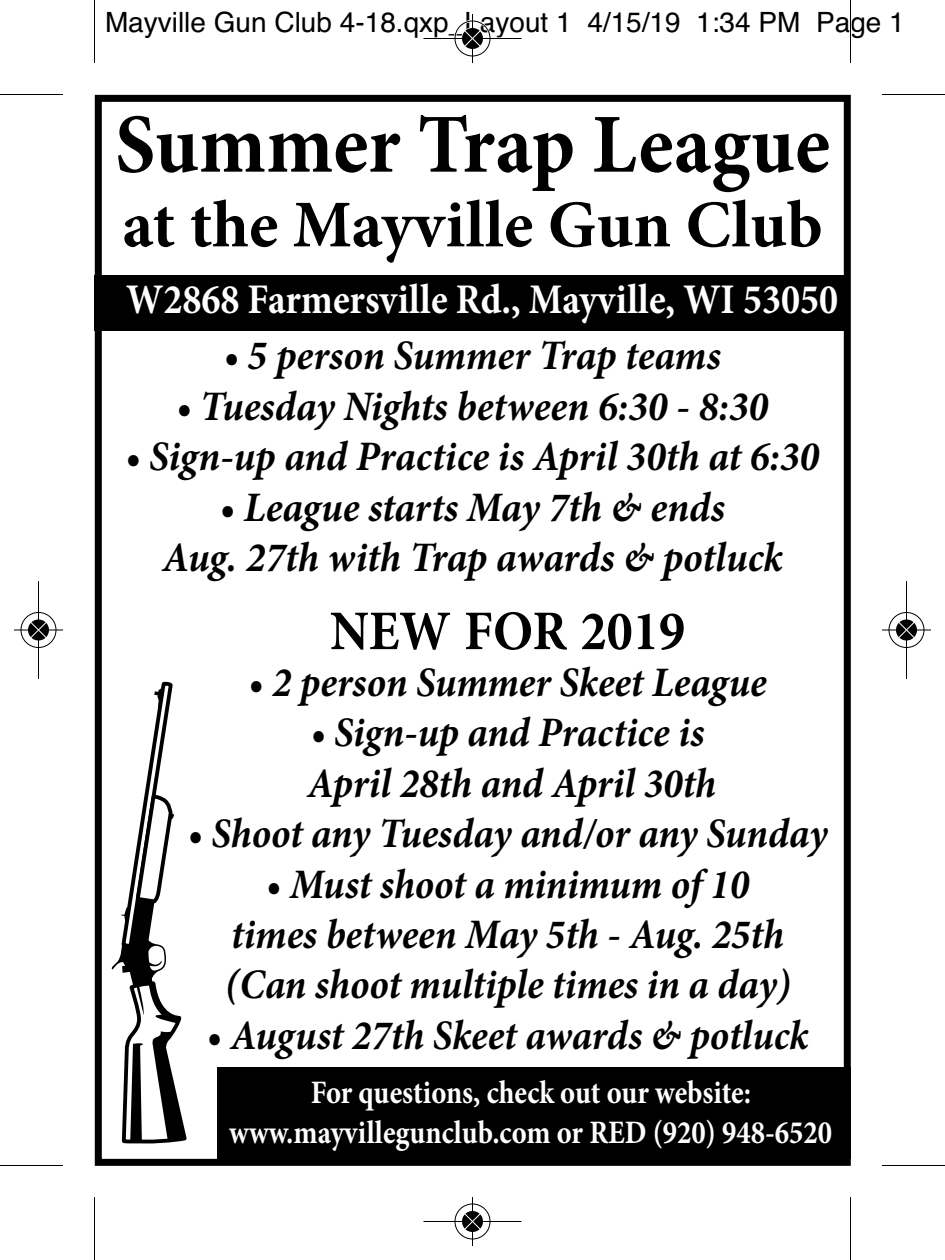
<style>
.page{position:relative;width:945px;height:1260px;background:#fff}
.page>*{position:absolute;margin:0;border:0;box-sizing:border-box;transform-origin:0 0}
.t1{font:700 84px "Minion Pro";color:#000;scale:.95 1}
.t2{font:700 66.85px "Minion Pro";color:#000}
.t3{font:700 56px "Minion Pro";color:#000;scale:.94 1}
.t4{font:700 42.35px "Minion Pro";color:#fff;scale:.9 1}
.t5{font:italic 700 42px "Minion Pro";color:#000;scale:.94 1}
.t6{font:italic 700 42px "Minion Pro";color:#000;scale:.95 1}
.t7{font:700 32.55px "Minion Pro";color:#fff;scale:.88 1}
.t8{font:28px "Helvetica";color:#000}
</style>
<div class="page">
<svg style="left:111px;top:681px;width:76px;height:463px"></svg>
<div style="left:94px;top:276px;width:756px;height:55px;background:#000"></div>
<div style="left:218px;top:1068px;width:633px;height:91px;background:#000"></div>
<div style="left:95px;top:95px;width:756px;height:1071px;border:7px solid #000"></div>
<hr style="left:94px;top:0;width:1px;height:63px;background:#000">
<hr style="left:0;top:94px;width:63px;height:1px;background:#000">
<hr style="left:850px;top:0;width:1px;height:63px;background:#000">
<hr style="left:882px;top:94px;width:63px;height:1px;background:#000">
<hr style="left:94px;top:1197px;width:1px;height:63px;background:#000">
<hr style="left:0;top:1165px;width:63px;height:1px;background:#000">
<hr style="left:850px;top:1197px;width:1px;height:63px;background:#000">
<hr style="left:882px;top:1165px;width:63px;height:1px;background:#000">
<div style="left:454px;top:20px;width:37px;height:37px;border:2px solid #fff;border-radius:50%"></div>
<svg style="left:461px;top:27px;width:23px;height:23px"></svg>
<hr style="left:424px;top:38px;width:98px;height:1px;background:#000">
<hr style="left:472px;top:14px;width:1px;height:49px;background:#000">
<div style="left:455px;top:21px;width:35px;height:35px;border:1px solid #000;border-radius:50%"></div>
<svg style="left:462px;top:28px;width:21px;height:21px"></svg>
<svg style="left:464px;top:30px;width:17px;height:17px"></svg>
<div style="left:454px;top:1203px;width:37px;height:37px;border:2px solid #fff;border-radius:50%"></div>
<svg style="left:461px;top:1210px;width:23px;height:23px"></svg>
<hr style="left:424px;top:1221px;width:98px;height:1px;background:#000">
<hr style="left:472px;top:1197px;width:1px;height:49px;background:#000">
<div style="left:455px;top:1204px;width:35px;height:35px;border:1px solid #000;border-radius:50%"></div>
<svg style="left:462px;top:1211px;width:21px;height:21px"></svg>
<svg style="left:464px;top:1213px;width:17px;height:17px"></svg>
<div style="left:20px;top:611px;width:37px;height:38px;border:2px solid #fff;border-radius:50%"></div>
<svg style="left:27px;top:619px;width:23px;height:22px"></svg>
<hr style="left:38px;top:581px;width:1px;height:98px;background:#000">
<hr style="left:14px;top:629px;width:49px;height:2px;background:#000">
<div style="left:21px;top:612px;width:35px;height:36px;border:1px solid #000;border-radius:50%"></div>
<svg style="left:28px;top:620px;width:21px;height:20px"></svg>
<svg style="left:30px;top:621px;width:17px;height:18px"></svg>
<div style="left:888px;top:611px;width:37px;height:38px;border:2px solid #fff;border-radius:50%"></div>
<svg style="left:895px;top:619px;width:23px;height:22px"></svg>
<hr style="left:906px;top:581px;width:1px;height:98px;background:#000">
<hr style="left:882px;top:629px;width:49px;height:2px;background:#000">
<div style="left:889px;top:612px;width:35px;height:36px;border:1px solid #000;border-radius:50%"></div>
<svg style="left:896px;top:620px;width:21px;height:20px"></svg>
<svg style="left:898px;top:621px;width:17px;height:18px"></svg>
<p class="t8" style="left:105px;top:11px;width:801px">Mayville Gun Club 4-18.qxp_Layout 1 4/15/19 1:34 PM Page 1</p>
<p class="t1" style="left:115px;top:113px;width:754px">Summer Trap League</p>
<p class="t2" style="left:122px;top:199px;width:702px">at the Mayville Gun Club</p>
<p class="t4" style="left:126px;top:283px;width:793px">W2868 Farmersville Rd., Mayville, WI 53050</p>
<p class="t6" style="left:224px;top:340px;width:525px">• 5 person Summer Trap teams</p>
<p class="t6" style="left:176px;top:390px;width:625px">• Tuesday Nights between 6:30 - 8:30</p>
<p class="t6" style="left:126px;top:441px;width:732px">• Sign-up and Practice is April 30th at 6:30</p>
<p class="t6" style="left:220px;top:491px;width:533px">• League starts May 7th &amp; ends</p>
<p class="t6" style="left:162px;top:542px;width:654px">Aug. 27th with Trap awards &amp; potluck</p>
<p class="t3" style="left:330px;top:610px;width:379px">NEW FOR 2019</p>
<p class="t5" style="left:249px;top:667px;width:553px">• 2 person Summer Skeet League</p>
<p class="t5" style="left:311px;top:717px;width:420px">• Sign-up and Practice is</p>
<p class="t5" style="left:308px;top:767px;width:436px">April 28th and April 30th</p>
<p class="t5" style="left:188px;top:818px;width:682px">• Shoot any Tuesday and/or any Sunday</p>
<p class="t5" style="left:266px;top:868px;width:515px">• Must shoot a minimum of 10</p>
<p class="t5" style="left:231px;top:919px;width:590px">times between May 5th - Aug. 25th</p>
<p class="t5" style="left:225px;top:969px;width:603px">(Can shoot multiple times in a day)</p>
<p class="t5" style="left:207px;top:1019px;width:641px">• August 27th Skeet awards &amp; potluck</p>
<p class="t7" style="left:311px;top:1080px;width:502px">For questions, check out our website:</p>
<p class="t7" style="left:229px;top:1120px;width:687px">www.mayvillegunclub.com or RED (920) 948-6520</p>
</div>
